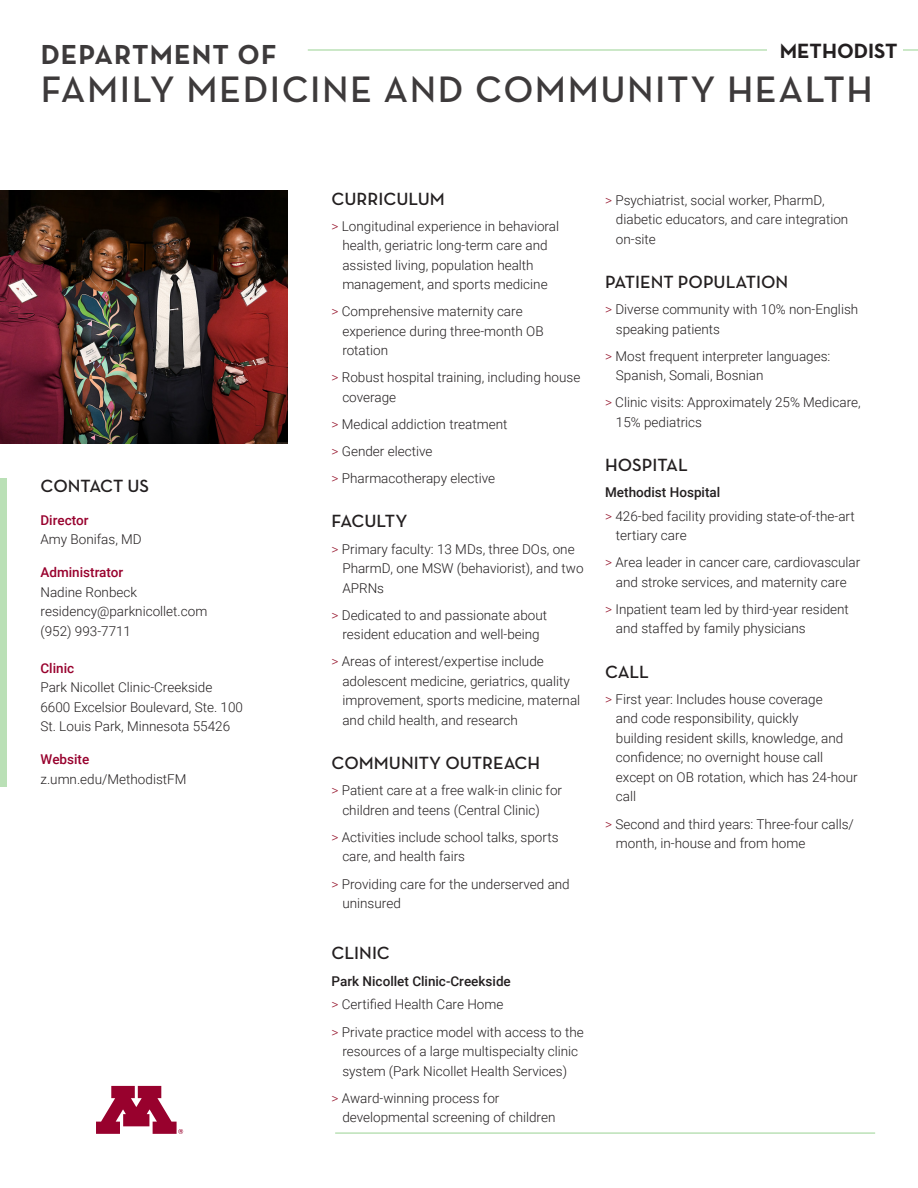
<style>
.page{position:relative;width:918px;height:1188px;background:#fff}
.page>*{position:absolute;margin:0;border:0;box-sizing:border-box;transform-origin:0 0}
.t1{font:600 37.5px "Neutraface Text";letter-spacing:.04em;color:#231f20}
.t2{font:700 28.05px "Neutraface Text";letter-spacing:.04em;color:#231f20}
.t3{font:700 21px "Neutraface Text";color:#231f20}
.Head{font:600 18px "Neutraface Text";color:#231f20}
.Head-2{font:600 18px "Neutraface Text";letter-spacing:-.025em;color:#231f20}
.t4{font:700 18px "Neutraface Text";color:#231f20}
.Bullets{font:600 18px "Neutraface Text";color:#231f20}
.Bullets-2{font:300 13.5px/19.5px "Roboto";color:#231f20}
.Contact_Name{font:300 13.5px "Roboto";color:#231f20}
.Subhead{font:500 13.5px "Roboto";color:#231f20}
.Contact_Head{font:500 13.5px "Roboto";color:#98012d}
.s1{color:#981a31}
</style>
<div class="page">
<img style="left:0;top:191px;width:287px;height:252px">
<hr style="left:335px;top:1132px;width:540px;height:2px;background:#53b247">
<hr style="left:308px;top:49px;width:460px;height:2px;background:#53b247">
<svg style="left:903px;top:49px;width:15px;height:2px"></svg>
<div style="left:0;top:478px;width:7px;height:308px;background:#bae0b6"></div>
<svg style="left:96px;top:1086px;width:87px;height:48px"></svg>
<p class="t3" style="left:780px;top:37px;width:119px">METHODIST</p>
<p class="t4" style="left:804px;top:38px;width:83px">METHOD-</p>
<h2 class="t2" style="left:40px;top:36px;width:238px">DEPARTMENT OF</h2>
<h1 class="t1" style="left:40px;top:66px;width:834px">FAMILY MEDICINE AND COMMUNITY HEALTH</h1>
<p class="Head" style="left:40px;top:475px;width:110px">CONTACT US</p>
<p class="Contact_Head" style="left:40px;top:511px;width:50px">Director</p>
<p class="Contact_Name" style="left:40px;top:530px;width:103px">Amy Bonifas, MD</p>
<p class="Contact_Head" style="left:40px;top:563px;width:84px">Administrator</p>
<p class="Contact_Name" style="left:40px;top:583px;width:98px">Nadine Ronbeck</p>
<p class="Contact_Name" style="left:40px;top:602px;width:168px">residency@parknicollet.com</p>
<p class="Contact_Name" style="left:40px;top:622px;width:92px">(952) 993-7711</p>
<p class="Contact_Head" style="left:40px;top:659px;width:35px">Clinic</p>
<p class="Contact_Name" style="left:40px;top:678px;width:173px">Park Nicollet Clinic-Creekside</p>
<p class="Contact_Name" style="left:40px;top:698px;width:204px">6600 Excelsior Boulevard, Ste. 100</p>
<p class="Contact_Name" style="left:40px;top:717px;width:191px">St. Louis Park, Minnesota 55426</p>
<p class="Contact_Head" style="left:40px;top:750px;width:50px">Website</p>
<p class="Contact_Name" style="left:40px;top:770px;width:147px">z.umn.edu/MethodistFM</p>
<p class="Head" style="left:332px;top:187px;width:115px">CURRICULUM</p>
<p class="Bullets-2" style="left:342px;top:216px;width:218px;text-indent:-11px"><span class="s1">&gt;</span> Longitudinal experience in behavioral health, geriatric long-term care and assisted living, population health management, and sports medicine</p>
<p class="Bullets-2" style="left:342px;top:301px;width:203px;text-indent:-11px"><span class="s1">&gt;</span> Comprehensive maternity care experience during three-month OB rotation</p>
<p class="Bullets-2" style="left:342px;top:367px;width:239px;text-indent:-11px"><span class="s1">&gt;</span> Robust hospital training, including house coverage</p>
<p class="Bullets-2" style="left:332px;top:414px;width:177px"><span class="s1">&gt;</span> Medical addiction treatment</p>
<p class="Bullets-2" style="left:332px;top:441px;width:102px"><span class="s1">&gt;</span> Gender elective</p>
<p class="Bullets-2" style="left:332px;top:468px;width:165px"><span class="s1">&gt;</span> Pharmacotherapy elective</p>
<p class="Head-2" style="left:332px;top:510px;width:77px">FACULTY</p>
<p class="Bullets-2" style="left:342px;top:539px;width:243px;text-indent:-11px"><span class="s1">&gt;</span> Primary faculty: 13 MDs, three DOs, one<br>PharmD, one MSW (behaviorist), and two<br>APRNs</p>
<p class="Bullets-2" style="left:332px;top:605px;width:217px;text-align:center"><span class="s1">&gt;</span> Dedicated to and passionate about resident education and well-being</p>
<p class="Bullets-2" style="left:342px;top:651px;width:239px;text-indent:-11px"><span class="s1">&gt;</span> Areas of interest/expertise include adolescent medicine, geriatrics, quality improvement, sports medicine, maternal and child health, and research</p>
<p class="Head" style="left:332px;top:752px;width:210px">COMMUNITY OUTREACH</p>
<p class="Bullets-2" style="left:342px;top:780px;width:221px;text-indent:-11px"><span class="s1">&gt;</span> Patient care at a free walk-in clinic for children and teens (Central Clinic)</p>
<p class="Bullets-2" style="left:342px;top:827px;width:218px;text-indent:-11px"><span class="s1">&gt;</span> Activities include school talks, sports care, and health fairs</p>
<p class="Bullets-2" style="left:342px;top:873px;width:229px;text-indent:-11px"><span class="s1">&gt;</span> Providing care for the underserved and uninsured</p>
<p class="Bullets" style="left:332px;top:942px;width:60px">CLINIC</p>
<p class="Subhead" style="left:332px;top:972px;width:181px">Park Nicollet Clinic-Creekside</p>
<p class="Bullets-2" style="left:332px;top:994px;width:173px"><span class="s1">&gt;</span> Certified Health Care Home</p>
<p class="Bullets-2" style="left:332px;top:1021px;width:254px;text-align:center"><span class="s1">&gt;</span> Private practice model with access to the resources of a large multispecialty clinic system (Park Nicollet Health Services)</p>
<p class="Bullets-2" style="left:342px;top:1088px;width:215px;text-indent:-11px"><span class="s1">&gt;</span> Award-winning process for developmental screening of children</p>
<p class="Bullets-2" style="left:616px;top:190px;width:234px;text-indent:-11px"><span class="s1">&gt;</span> Psychiatrist, social worker, PharmD, diabetic educators, and care integration on-site</p>
<p class="Head" style="left:605px;top:271px;width:185px">PATIENT POPULATION</p>
<p class="Bullets-2" style="left:616px;top:299px;width:244px;text-indent:-11px"><span class="s1">&gt;</span> Diverse community with 10% non-English speaking patients</p>
<p class="Bullets-2" style="left:616px;top:346px;width:216px;text-indent:-11px"><span class="s1">&gt;</span> Most frequent interpreter languages:<br>Spanish, Somali, Bosnian</p>
<p class="Bullets-2" style="left:616px;top:392px;width:246px;text-indent:-11px"><span class="s1">&gt;</span> Clinic visits: Approximately 25% Medicare,<br>15% pediatrics</p>
<p class="Head" style="left:605px;top:454px;width:84px">HOSPITAL</p>
<p class="Subhead" style="left:605px;top:483px;width:117px">Methodist Hospital</p>
<p class="Bullets-2" style="left:616px;top:506px;width:240px;text-indent:-11px"><span class="s1">&gt;</span> 426-bed facility providing state-of-the-art tertiary care</p>
<p class="Bullets-2" style="left:605px;top:552px;width:257px;text-align:center"><span class="s1">&gt;</span> Area leader in cancer care, cardiovascular and stroke services, and maternity care</p>
<p class="Bullets-2" style="left:616px;top:599px;width:235px;text-indent:-11px"><span class="s1">&gt;</span> Inpatient team led by third-year resident and staffed by family physicians</p>
<p class="Head" style="left:605px;top:660px;width:45px">CALL</p>
<p class="Bullets-2" style="left:616px;top:689px;width:243px;text-indent:-11px"><span class="s1">&gt;</span> First year: Includes house coverage<br>and code responsibility, quickly<br>building resident skills, knowledge, and confidence; no overnight house call except on OB rotation, which has 24-hour call</p>
<p class="Bullets-2" style="left:616px;top:813px;width:240px;text-indent:-11px"><span class="s1">&gt;</span> Second and third years: Three-four calls/ month, in-house and from home</p>
</div>
